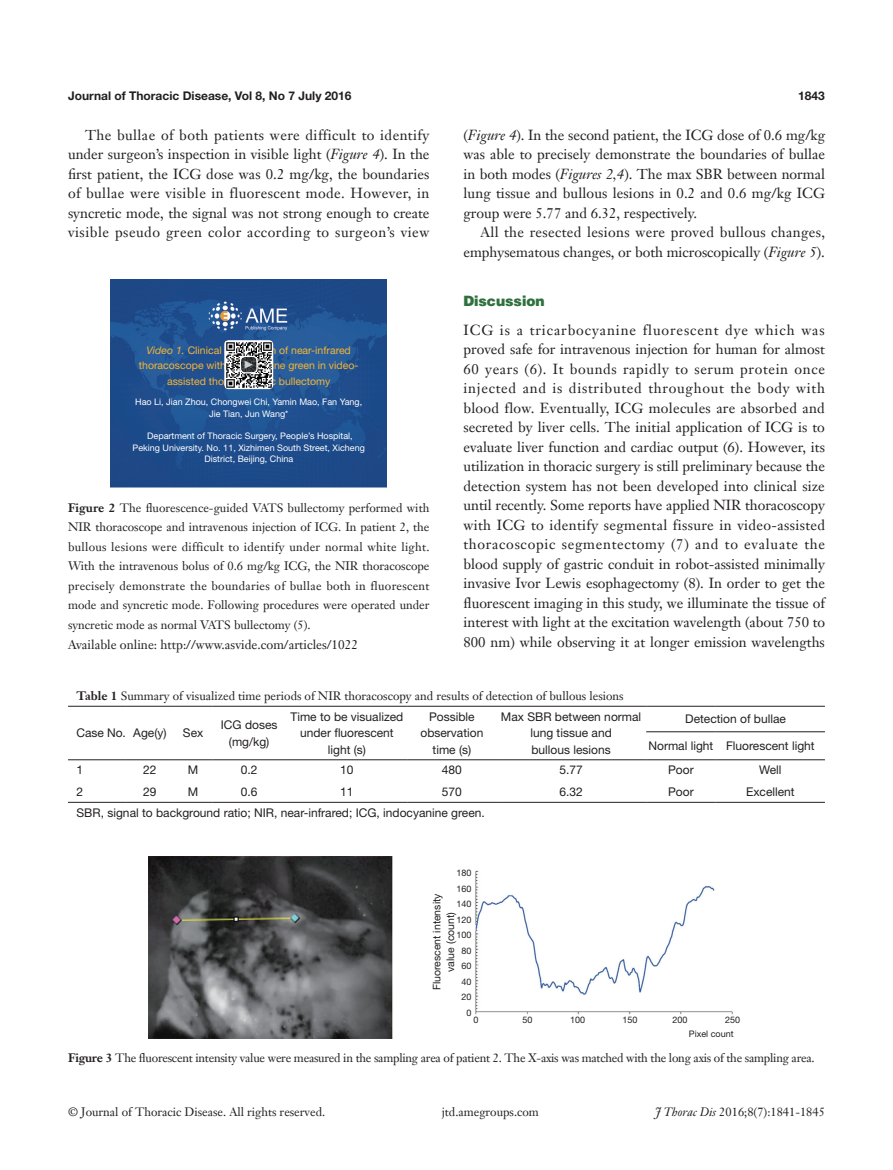
<style>
.page{position:relative;width:893px;height:1170px;background:#fff}
.page>*{position:absolute;margin:0;border:0;box-sizing:border-box;transform-origin:0 0}
.t1{font:14.25px/19.5px "Janson Text LT";color:#231f20;text-align:justify}
.t2{font:14.25px/19.5px "Janson Text LT";letter-spacing:.025em;color:#231f20;text-align:right}
.t3{font:900 14.25px "Helvetica";color:#30703e}
.t4{font:12.75px "Janson Text LT";color:#231f20}
.t5{font:12px/19.5px "Janson Text LT";color:#231f20;text-align:justify}
.t6{font:12px/16.5px "Helvetica Neue LT Pro";color:#231f20;text-align:center}
.t7{font:12px "Janson Text LT";letter-spacing:-.02em;color:#231f20}
.t8{font:700 12px "Helvetica Neue LT Pro";color:#231f20}
.t9{font:11.55px "Times New Roman";color:#fff}
.t10{font:10.5px/15.6px "Helvetica Neue LT Pro";color:#f5b435;text-align:center}
.t11{font:10.5px/13.5px "Helvetica Neue LT Pro";color:#231f20;text-align:center}
.t12{font:9px/11.2px "Helvetica Neue LT Pro";color:#fff;text-align:center}
.t13{font:9px/15.5px "Helvetica Neue LT Pro";color:#231f20;text-align:right}
.s1{font-style:italic}
.s2{font-weight:700}
</style>
<div class="page">
<img style="left:111px;top:280px;width:276px;height:207px">
<svg style="left:224px;top:340px;width:49px;height:49px"></svg>
<img style="left:225px;top:341px;width:47px;height:47px">
<svg style="left:240px;top:356px;width:17px;height:17px"></svg>
<div style="left:240px;top:356px;width:17px;height:17px;border:1px solid #fff;border-radius:4px"></div>
<hr style="left:68px;top:705px;width:58px;height:1px;background:#231f20">
<hr style="left:126px;top:705px;width:48px;height:1px;background:#231f20">
<hr style="left:174px;top:705px;width:38px;height:1px;background:#231f20">
<hr style="left:212px;top:705px;width:74px;height:1px;background:#231f20">
<hr style="left:286px;top:705px;width:122px;height:1px;background:#231f20">
<hr style="left:408px;top:705px;width:88px;height:1px;background:#231f20">
<hr style="left:496px;top:705px;width:150px;height:1px;background:#231f20">
<hr style="left:68px;top:759px;width:58px;height:1px;background:#231f20">
<hr style="left:126px;top:759px;width:48px;height:1px;background:#231f20">
<hr style="left:174px;top:759px;width:38px;height:1px;background:#231f20">
<hr style="left:212px;top:759px;width:74px;height:1px;background:#231f20">
<hr style="left:286px;top:759px;width:122px;height:1px;background:#231f20">
<hr style="left:408px;top:759px;width:88px;height:1px;background:#231f20">
<hr style="left:496px;top:759px;width:150px;height:1px;background:#231f20">
<hr style="left:646px;top:705px;width:70px;height:1px;background:#231f20">
<hr style="left:716px;top:705px;width:109px;height:1px;background:#231f20">
<hr style="left:646px;top:731px;width:70px;height:1px;background:#231f20">
<hr style="left:716px;top:731px;width:109px;height:1px;background:#231f20">
<hr style="left:646px;top:759px;width:70px;height:1px;background:#231f20">
<hr style="left:716px;top:759px;width:109px;height:1px;background:#231f20">
<hr style="left:68px;top:801px;width:58px;height:1px;background:#231f20">
<hr style="left:126px;top:801px;width:48px;height:1px;background:#231f20">
<hr style="left:174px;top:801px;width:38px;height:1px;background:#231f20">
<hr style="left:212px;top:801px;width:74px;height:1px;background:#231f20">
<hr style="left:286px;top:801px;width:122px;height:1px;background:#231f20">
<hr style="left:408px;top:801px;width:88px;height:1px;background:#231f20">
<hr style="left:496px;top:801px;width:150px;height:1px;background:#231f20">
<hr style="left:646px;top:801px;width:70px;height:1px;background:#231f20">
<hr style="left:716px;top:801px;width:109px;height:1px;background:#231f20">
<img style="left:149px;top:856px;width:584px;height:181px">
<p class="t8" style="left:68px;top:88px;width:285px">Journal of Thoracic Disease, Vol 8, No 7 July 2016</p>
<p class="t8" style="left:798px;top:88px;width:28px">1843</p>
<p class="t1" style="left:68px;top:125px;width:363px;text-indent:17px">The bullae of both patients were difficult to identify under surgeon’s inspection in visible light (<span class="s1">Figure 4</span>). In the first patient, the ICG dose was 0.2 mg/kg, the boundaries of bullae were visible in fluorescent mode. However, in syncretic mode, the signal was not strong enough to create visible pseudo green color according to surgeon’s view</p>
<p class="t1" style="left:463px;top:125px;width:363px">(<span class="s1">Figure 4</span>). In the second patient, the ICG dose of 0.6 mg/kg was able to precisely demonstrate the boundaries of bullae in both modes (<span class="s1">Figures 2,4</span>). The max SBR between normal lung tissue and bullous lesions in 0.2 and 0.6 mg/kg ICG group were 5.77 and 6.32, respectively.</p>
<p class="t2" style="left:463px;top:222px;width:363px">All the resected lesions were proved bullous changes, emphysematous changes, or both microscopically (<span class="s1">Figure 5</span>).</p>
<p class="t3" style="left:463px;top:291px;width:83px">Discussion</p>
<p class="t1" style="left:463px;top:320px;width:363px">ICG is a tricarbocyanine fluorescent dye which was proved safe for intravenous injection for human for almost 60 years (6). It bounds rapidly to serum protein once injected and is distributed throughout the body with blood flow. Eventually, ICG molecules are absorbed and secreted by liver cells. The initial application of ICG is to evaluate liver function and cardiac output (6). However, its utilization in thoracic surgery is still preliminary because the detection system has not been developed into clinical size until recently. Some reports have applied NIR thoracoscopy with ICG to identify segmental fissure in video-assisted thoracoscopic segmentectomy (7) and to evaluate the blood supply of gastric conduit in robot-assisted minimally invasive Ivor Lewis esophagectomy (8). In order to get the fluorescent imaging in this study, we illuminate the tissue of interest with light at the excitation wavelength (about 750 to 800 nm) while observing it at longer emission wavelengths</p>
<p class="t10" style="left:139px;top:342px;width:221px"><span class="s1">Video 1.</span> Clinical application of near-infrared thoracoscope with indocyanine green in video&shy;assisted thoracoscopic bullectomy</p>
<p class="t12" style="left:135px;top:396px;width:229px">Hao Li, Jian Zhou, Chongwei Chi, Yamin Mao, Fan Yang,<br>Jie Tian, Jun Wang*</p>
<p class="t12" style="left:133px;top:430px;width:234px">Department of Thoracic Surgery, People’s Hospital,<br>Peking University. No. 11, Xizhimen South Street, Xicheng<br>District, Beijing, China</p>
<p class="t9" style="left:257px;top:359px;width:13px;rotate:90deg">▲</p>
<p class="t5" style="left:68px;top:497px;width:363px"><span class="s2">Figure 2</span> The fluorescence-guided VATS bullectomy performed with NIR thoracoscope and intravenous injection of ICG. In patient 2, the bullous lesions were difficult to identify under normal white light.<br>With the intravenous bolus of 0.6 mg/kg ICG, the NIR thoracoscope precisely demonstrate the boundaries of bullae both in fluorescent mode and syncretic mode. Following procedures were operated under syncretic mode as normal VATS bullectomy (5).</p>
<p class="t4" style="left:68px;top:636px;width:292px">Available online: http://www.asvide.com/articles/1022</p>
<p class="t5" style="left:77px;top:685px;width:549px"><span class="s2">Table 1</span> Summary of visualized time periods of NIR thoracoscopy and results of detection of bullous lesions</p>
<p class="t6" style="left:77px;top:724px;width:92px">Case No. Age(y)</p>
<p class="t6" style="left:183px;top:724px;width:22px">Sex</p>
<p class="t6" style="left:221px;top:716px;width:58px">ICG doses (mg/kg)</p>
<p class="t6" style="left:290px;top:708px;width:114px">Time to be visualized under fluorescent light (s)</p>
<p class="t6" style="left:420px;top:708px;width:64px">Possible observation time (s)</p>
<p class="t6" style="left:501px;top:708px;width:142px">Max SBR between normal lung tissue and<br>bullous lesions</p>
<p class="t6" style="left:685px;top:710px;width:102px">Detection of bullae</p>
<p class="t6" style="left:648px;top:737px;width:168px">Normal light Fluorescent light</p>
<p class="t6" style="left:77px;top:761px;width:8px">1</p>
<p class="t6" style="left:143px;top:761px;width:15px">22</p>
<p class="t6" style="left:188px;top:761px;width:12px">M</p>
<p class="t6" style="left:241px;top:761px;width:18px">0.2</p>
<p class="t6" style="left:340px;top:761px;width:15px">10</p>
<p class="t6" style="left:442px;top:761px;width:22px">480</p>
<p class="t6" style="left:559px;top:761px;width:25px">5.77</p>
<p class="t6" style="left:668px;top:761px;width:27px">Poor</p>
<p class="t6" style="left:759px;top:761px;width:24px">Well</p>
<p class="t6" style="left:77px;top:782px;width:8px">2</p>
<p class="t6" style="left:143px;top:782px;width:15px">29</p>
<p class="t6" style="left:188px;top:782px;width:12px">M</p>
<p class="t6" style="left:241px;top:782px;width:18px">0.6</p>
<p class="t6" style="left:340px;top:782px;width:15px">11</p>
<p class="t6" style="left:442px;top:782px;width:22px">570</p>
<p class="t6" style="left:559px;top:782px;width:25px">6.32</p>
<p class="t6" style="left:668px;top:782px;width:27px">Poor</p>
<p class="t6" style="left:746px;top:782px;width:50px">Excellent</p>
<p class="t6" style="left:77px;top:804px;width:410px">SBR, signal to background ratio; NIR, near-infrared; ICG, indocyanine green.</p>
<p class="t13" style="left:456px;top:864px;width:17px">180<br>160<br>140<br>120<br>100<br>80<br>60<br>40<br>20<br>0</p>
<p class="t11" style="left:430px;top:990px;width:98px;rotate:-90deg">Fluorescent intensity value (count)</p>
<p class="t13" style="left:474px;top:1012px;width:7px">0</p>
<p class="t13" style="left:522px;top:1012px;width:12px">50</p>
<p class="t13" style="left:570px;top:1012px;width:17px">100</p>
<p class="t13" style="left:623px;top:1012px;width:17px">150</p>
<p class="t13" style="left:673px;top:1012px;width:17px">200</p>
<p class="t13" style="left:725px;top:1012px;width:17px">250</p>
<p class="t13" style="left:689px;top:1026px;width:46px">Pixel count</p>
<p class="t7" style="left:68px;top:1049px;width:748px"><span class="s2">Figure 3</span> The fluorescent intensity value were measured in the sampling area of patient 2. The X-axis was matched with the long axis of the sampling area.</p>
<p class="t5" style="left:68px;top:1102px;width:259px">© Journal of Thoracic Disease. All rights reserved.</p>
<p class="t5" style="left:442px;top:1102px;width:99px">jtd.amegroups.com</p>
<p class="t5" style="left:655px;top:1102px;width:171px"><span class="s1">J Thorac Dis</span> 2016;8(7):1841-1845</p>
</div>
